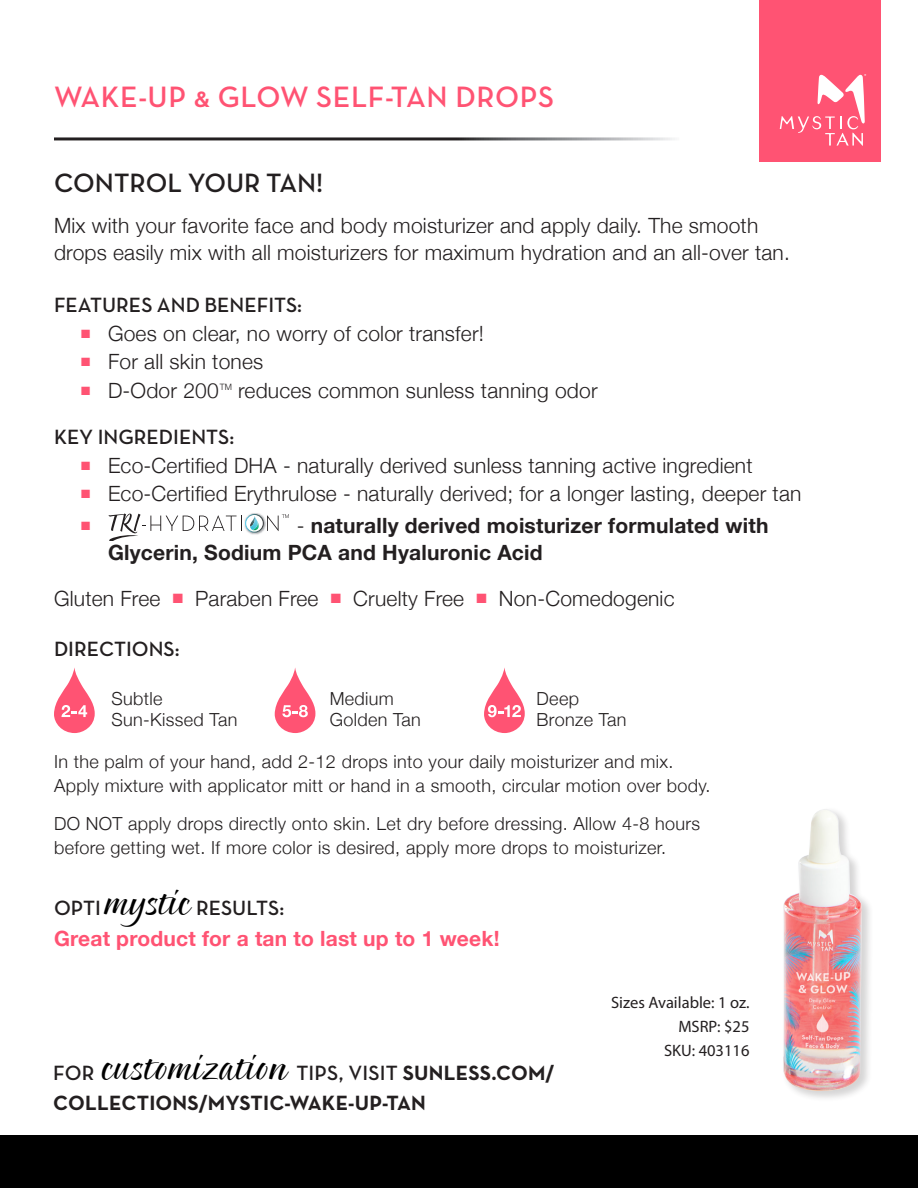
<style>
.page{position:relative;width:918px;height:1188px;background:#fff}
.page>*{position:absolute;margin:0;border:0;box-sizing:border-box;transform-origin:0 0}
.t1{font:30px "Neutra Text Demi SC";letter-spacing:.02em;color:#ff5373}
.t2{font:27px "Neutra Text Demi SC";color:#231f20}
.t3{font:300 21px/27px "Helvetica Neue";letter-spacing:.01em;color:#231f20}
.t4{font:700 21px/27px "Helvetica Neue";letter-spacing:.01em;color:#231f20}
.t5{font:21px/30px "Neutra Text Bold SC";letter-spacing:.01em;color:#231f20}
.t6{font:21px "Neutra Text Demi SC";color:#231f20}
.t7{font:700 21px "Helvetica Neue";letter-spacing:.01em;color:#ff5373}
.t8{font:300 18px/24px "Helvetica Neue";letter-spacing:.02em;color:#231f20}
.t9{font:16.5px/24px "Myriad Pro";color:#231f20;text-align:right}
.t10{font:12px "Zapf Dingbats ITC";color:#ff5373}
.t11{font:300 8.7px "Helvetica Neue";color:#231f20}
.s1{color:#ff5373}
.s2{font-weight:300}
.s3{font-family:"Pointed Brush";font-size:34.5px;color:#000}
.s4{font-family:"Neutra Text Demi SC"}
</style>
<div class="page">
<div style="left:0;top:1136px;width:918px;height:52px;background:#000"></div>
<div style="left:759px;top:0;width:121px;height:161px;background:#ff5373"></div>
<svg style="left:780px;top:74px;width:86px;height:72px"></svg>
<svg style="left:54px;top:668px;width:41px;height:65px"></svg>
<svg style="left:275px;top:668px;width:40px;height:65px"></svg>
<svg style="left:484px;top:668px;width:41px;height:65px"></svg>
<div style="left:781px;top:807px;width:93px;height:296px;background:#231f20;opacity:.19"></div>
<img style="left:781px;top:809px;width:82px;height:285px">
<svg style="left:109px;top:513px;width:180px;height:27px"></svg>
<p class="t1" style="left:54px;top:78px;width:502px">WAKE-UP &amp; GLOW SELF-TAN DROPS</p>
<p class="t2" style="left:54px;top:166px;width:271px">CONTROL YOUR TAN!</p>
<p class="t3" style="left:54px;top:210px;width:737px">Mix with your favorite face and body moisturizer and apply daily. The smooth drops easily mix with all moisturizers for maximum hydration and an all-over tan.</p>
<p class="t6" style="left:54px;top:292px;width:250px">FEATURES AND BENEFITS:</p>
<p class="t3" style="left:81px;top:318px;width:404px"><span class="s1">■</span> Goes on clear, no worry of color transfer!</p>
<p class="t3" style="left:81px;top:346px;width:184px"><span class="s1">■</span> For all skin tones</p>
<p class="t3" style="left:81px;top:375px;width:139px"><span class="s1">■</span> D-Odor 200</p>
<p class="t11" style="left:220px;top:379px;width:14px">TM</p>
<p class="t3" style="left:238px;top:375px;width:361px">reduces common sunless tanning odor</p>
<p class="t6" style="left:54px;top:424px;width:182px">KEY INGREDIENTS:</p>
<p class="t3" style="left:81px;top:450px;width:673px"><span class="s1">■</span> Eco-Certified DHA - naturally derived sunless tanning active ingredient</p>
<p class="t3" style="left:81px;top:478px;width:722px"><span class="s1">■</span> Eco-Certified Erythrulose - naturally derived; for a longer lasting, deeper tan</p>
<p class="t10" style="left:81px;top:520px;width:11px">■</p>
<p class="t4" style="left:108px;top:512px;width:662px;text-indent:189px"><span class="s2">-</span> naturally derived moisturizer formulated with<br>Glycerin, Sodium PCA and Hyaluronic Acid</p>
<p class="t3" style="left:54px;top:583px;width:622px">Gluten Free <span class="s1">■</span> Paraben Free <span class="s1">■</span> Cruelty Free <span class="s1">■</span> Non-Comedogenic</p>
<p class="t6" style="left:54px;top:635px;width:127px">DIRECTIONS:</p>
<p class="t8" style="left:111px;top:685px;width:53px">Subtle</p>
<p class="t8" style="left:111px;top:706px;width:128px">Sun-Kissed Tan</p>
<p class="t8" style="left:330px;top:685px;width:66px">Medium</p>
<p class="t8" style="left:330px;top:706px;width:93px">Golden Tan</p>
<p class="t8" style="left:537px;top:685px;width:44px">Deep</p>
<p class="t8" style="left:537px;top:706px;width:91px">Bronze Tan</p>
<p class="t8" style="left:54px;top:748px;width:658px">In the palm of your hand, add 2-12 drops into your daily moisturizer and mix.<br>Apply mixture with applicator mitt or hand in a smooth, circular motion over body.</p>
<p class="t8" style="left:54px;top:810px;width:648px">DO NOT apply drops directly onto skin. Let dry before dressing. Allow 4-8 hours before getting wet. If more color is desired, apply more drops to moisturizer.</p>
<p class="t6" style="left:54px;top:895px;width:232px">OPTI <span class="s3">mystic</span> RESULTS:</p>
<p class="t7" style="left:54px;top:922px;width:447px">Great product for a tan to last up to 1 week!</p>
<p class="t5" style="left:53px;top:1057px;width:503px"><span class="s4">FOR</span> <span class="s3">customization</span> <span class="s4">TIPS, VISIT</span> SUNLESS.COM/<br>COLLECTIONS/MYSTIC-WAKE-UP-TAN</p>
<p class="t9" style="left:611px;top:990px;width:140px">Sizes Available: 1 oz.<br>MSRP: $25<br>SKU: 403116</p>
</div>
